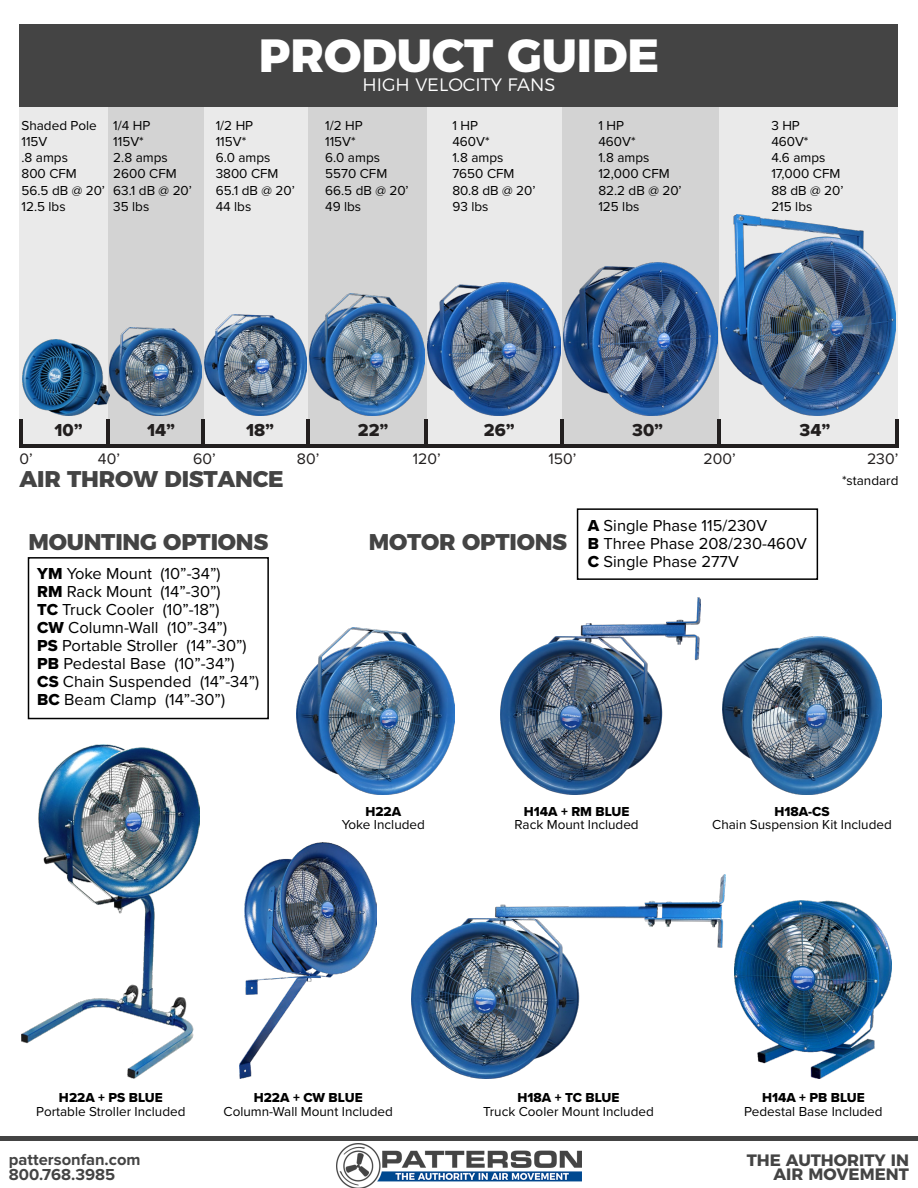
<style>
.page{position:relative;width:918px;height:1188px;background:#fff}
.page>*{position:absolute;margin:0;border:0;box-sizing:border-box;transform-origin:0 0}
.t1{font:800 46.5px "Montserrat";color:#fff}
.t2{font:800 22.8px "Montserrat";letter-spacing:-.01em;color:#444}
.t3{font:18px "Proxima Nova Extrabld";color:#221f1f}
.t4{font:300 18px "Montserrat";color:#fff}
.t5{font:16.5px/18px "Proxima Nova";color:#000}
.t6{font:700 16.5px/15px "Proxima Nova";color:#444}
.t7{font:700 16.5px/13.5px "Montserrat";color:#444;text-align:right}
.t8{font:15.75px "Proxima Nova";color:#221f1f}
.t9{font:13.5px/16.2px "Proxima Nova";color:#000}
.t10{font:13.5px "Proxima Nova Extrabld";color:#000}
.s1{font-family:"Proxima Nova Extrabld"}
</style>
<div class="page">
<div style="left:20px;top:106px;width:878px;height:342px;background:#eaeaea"></div>
<div style="left:108px;top:106px;width:95px;height:342px;background:#d3d3d3"></div>
<div style="left:308px;top:106px;width:118px;height:342px;background:#d3d3d3"></div>
<div style="left:562px;top:106px;width:157px;height:342px;background:#d3d3d3"></div>
<div style="left:20px;top:24px;width:878px;height:82px;background:#444"></div>
<div style="left:0;top:1136px;width:918px;height:5px;background:#444"></div>
<img style="left:337px;top:1144px;width:244px;height:44px">
<img style="left:110px;top:327px;width:92px;height:89px">
<img style="left:205px;top:315px;width:101px;height:101px">
<img style="left:309px;top:293px;width:116px;height:123px">
<img style="left:428px;top:282px;width:133px;height:134px">
<img style="left:564px;top:263px;width:153px;height:153px">
<img style="left:720px;top:215px;width:176px;height:201px">
<img style="left:23px;top:340px;width:87px;height:76px">
<hr style="left:895px;top:419px;width:3px;height:29px;background:#221f1f">
<hr style="left:20px;top:445px;width:878px;height:3px;background:#221f1f">
<hr style="left:717px;top:419px;width:3px;height:29px;background:#221f1f">
<hr style="left:561px;top:419px;width:3px;height:29px;background:#221f1f">
<hr style="left:425px;top:419px;width:3px;height:29px;background:#221f1f">
<hr style="left:306px;top:419px;width:4px;height:29px;background:#221f1f">
<hr style="left:202px;top:419px;width:3px;height:29px;background:#221f1f">
<hr style="left:106px;top:419px;width:4px;height:29px;background:#221f1f">
<hr style="left:20px;top:419px;width:3px;height:29px;background:#221f1f">
<img style="left:297px;top:627px;width:158px;height:167px">
<img style="left:412px;top:874px;width:313px;height:205px">
<img style="left:723px;top:636px;width:159px;height:158px">
<img style="left:500px;top:597px;width:201px;height:197px">
<img style="left:735px;top:901px;width:157px;height:178px">
<img style="left:22px;top:745px;width:178px;height:334px">
<img style="left:240px;top:842px;width:137px;height:237px">
<div style="left:28px;top:557px;width:241px;height:162px;border:2px solid #000"></div>
<div style="left:577px;top:508px;width:241px;height:72px;border:2px solid #000"></div>
<h1 class="t1" style="left:259px;top:17px;width:402px">PRODUCT GUIDE</h1>
<h3 class="t4" style="left:363px;top:71px;width:194px">HIGH VELOCITY FANS</h3>
<p class="t9" style="left:22px;top:117px;width:85px">Shaded Pole<br>115V<br>.8 amps<br>800 CFM<br>56.5 dB @ 20’<br>12.5 lbs</p>
<p class="t9" style="left:216px;top:117px;width:81px">1/2 HP<br>115V*<br>6.0 amps<br>3800 CFM<br>65.1 dB @ 20’<br>44 lbs</p>
<p class="t9" style="left:325px;top:117px;width:85px">1/2 HP<br>115V*<br>6.0 amps<br>5570 CFM<br>66.5 dB @ 20’<br>49 lbs</p>
<p class="t9" style="left:452px;top:117px;width:85px">1 HP<br>460V*<br>1.8 amps<br>7650 CFM<br>80.8 dB @ 20’<br>93 lbs</p>
<p class="t9" style="left:598px;top:117px;width:85px">1 HP<br>460V*<br>1.8 amps<br>12,000 CFM<br>82.2 dB @ 20’<br>125 lbs</p>
<p class="t9" style="left:771px;top:117px;width:74px">3 HP<br>460V*<br>4.6 amps<br>17,000 CFM<br>88 dB @ 20’<br>215 lbs</p>
<p class="t9" style="left:113px;top:117px;width:80px">1/4 HP<br>115V*<br>2.8 amps<br>2600 CFM<br>63.1 dB @ 20’<br>35 lbs</p>
<h3 class="t3" style="left:55px;top:417px;width:30px">10”</h3>
<h3 class="t3" style="left:147px;top:417px;width:30px">14”</h3>
<h3 class="t3" style="left:246px;top:417px;width:29px">18”</h3>
<h3 class="t3" style="left:358px;top:417px;width:32px">22”</h3>
<h3 class="t3" style="left:484px;top:417px;width:32px">26”</h3>
<h3 class="t3" style="left:632px;top:417px;width:32px">30”</h3>
<h3 class="t3" style="left:800px;top:417px;width:32px">34”</h3>
<p class="t8" style="left:98px;top:447px;width:24px">40’</p>
<p class="t8" style="left:20px;top:447px;width:15px">0’</p>
<p class="t8" style="left:193px;top:447px;width:24px">60’</p>
<p class="t8" style="left:297px;top:447px;width:24px">80’</p>
<p class="t8" style="left:413px;top:447px;width:29px">120’</p>
<p class="t8" style="left:549px;top:447px;width:29px">150’</p>
<p class="t8" style="left:704px;top:447px;width:34px">200’</p>
<p class="t8" style="left:867px;top:447px;width:33px">230’</p>
<h2 class="t2" style="left:20px;top:460px;width:266px">AIR THROW DISTANCE</h2>
<p class="t9" style="left:842px;top:472px;width:58px">*standard</p>
<h2 class="t2" style="left:28px;top:523px;width:241px">MOUNTING OPTIONS</h2>
<p class="t5" style="left:37px;top:564px;width:223px"><span class="s1">YM</span> Yoke Mount (10”-34”)<br><span class="s1">RM</span> Rack Mount (14”-30”)<br><span class="s1">TC</span> Truck Cooler (10”-18”)<br><span class="s1">CW</span> Column-Wall (10”-34”)<br><span class="s1">PS</span> Portable Stroller (14”-30”)<br><span class="s1">PB</span> Pedestal Base (10”-34”)<br><span class="s1">CS</span> Chain Suspended (14”-34”)<br><span class="s1">BC</span> Beam Clamp (14”-30”)</p>
<h2 class="t2" style="left:369px;top:523px;width:200px">MOTOR OPTIONS</h2>
<p class="t5" style="left:588px;top:516px;width:221px"><span class="s1">A</span> Single Phase 115/230V<br><span class="s1">B</span> Three Phase 208/230-460V<br><span class="s1">C</span> Single Phase 277V</p>
<p class="t10" style="left:365px;top:801px;width:37px">H22A</p>
<p class="t9" style="left:342px;top:816px;width:85px">Yoke Included</p>
<p class="t10" style="left:524px;top:801px;width:107px">H14A + RM BLUE</p>
<p class="t9" style="left:515px;top:816px;width:126px">Rack Mount Included</p>
<p class="t10" style="left:774px;top:801px;width:57px">H18A-CS</p>
<p class="t9" style="left:712px;top:816px;width:181px">Chain Suspension Kit Included</p>
<p class="t10" style="left:59px;top:1087px;width:105px">H22A + PS BLUE</p>
<p class="t9" style="left:36px;top:1102px;width:151px">Portable Stroller Included</p>
<p class="t6" style="left:9px;top:1152px;width:133px">pattersonfan.com<br>800.768.3985</p>
<p class="t10" style="left:254px;top:1087px;width:110px">H22A + CW BLUE</p>
<p class="t9" style="left:224px;top:1102px;width:171px">Column-Wall Mount Included</p>
<p class="t10" style="left:518px;top:1087px;width:103px">H18A + TC BLUE</p>
<p class="t9" style="left:483px;top:1102px;width:172px">Truck Cooler Mount Included</p>
<p class="t10" style="left:762px;top:1087px;width:104px">H14A + PB BLUE</p>
<p class="t9" style="left:744px;top:1102px;width:140px">Pedestal Base Included</p>
<p class="t7" style="left:747px;top:1152px;width:164px">THE AUTHORITY IN<br>AIR MOVEMENT</p>
</div>
